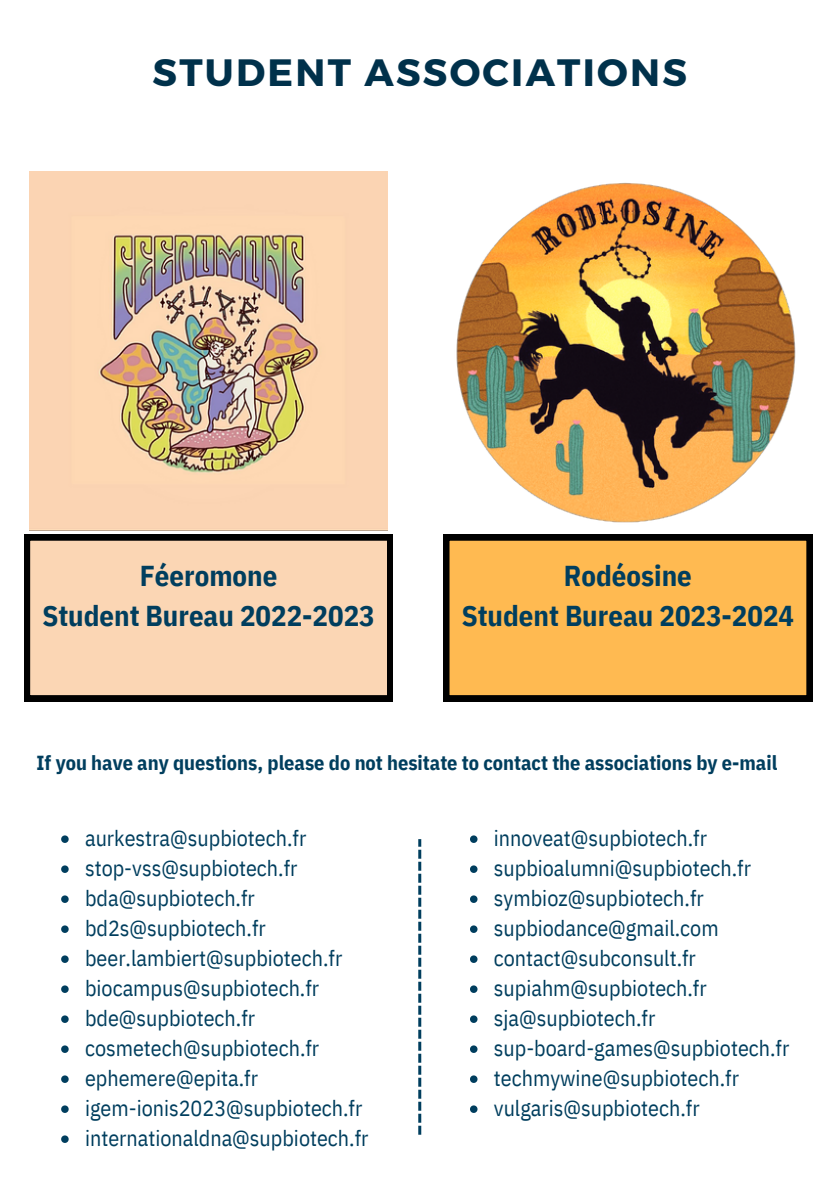
<style>
.page{position:relative;width:839px;height:1191px;background:#fff}
.page>*{position:absolute;margin:0;border:0;box-sizing:border-box;transform-origin:0 0}
.t1{font:700 38px "Montserrat";letter-spacing:.06em;color:#00314b}
.t2{font:700 28.8px "IBM Plex Sans Cond";color:#003e5e}
.t3{font:22px "IBM Plex Sans Cond";color:#003e5e}
.t4{font:700 20.2px "IBM Plex Sans Cond";color:#003e5e}
</style>
<div class="page">
<svg style="left:443px;top:535px;width:369px;height:166px;background:#e5a748"></svg>
<img style="left:456px;top:182px;width:340px;height:341px">
<svg style="left:418px;top:839px;width:3px;height:296px"></svg>
<svg style="left:24px;top:535px;width:368px;height:166px;background:#e2c0a2"></svg>
<img style="left:29px;top:172px;width:359px;height:358px">
<svg style="left:470px;top:835px;width:7px;height:8px"></svg>
<svg style="left:470px;top:865px;width:7px;height:8px"></svg>
<svg style="left:470px;top:895px;width:7px;height:8px"></svg>
<svg style="left:470px;top:925px;width:7px;height:8px"></svg>
<svg style="left:470px;top:955px;width:7px;height:8px"></svg>
<svg style="left:470px;top:985px;width:7px;height:8px"></svg>
<svg style="left:470px;top:1015px;width:7px;height:8px"></svg>
<svg style="left:470px;top:1045px;width:7px;height:8px"></svg>
<svg style="left:470px;top:1075px;width:7px;height:8px"></svg>
<svg style="left:470px;top:1105px;width:7px;height:8px"></svg>
<svg style="left:61px;top:835px;width:8px;height:8px"></svg>
<svg style="left:61px;top:865px;width:8px;height:8px"></svg>
<svg style="left:61px;top:895px;width:8px;height:8px"></svg>
<svg style="left:61px;top:925px;width:8px;height:8px"></svg>
<svg style="left:61px;top:955px;width:8px;height:8px"></svg>
<svg style="left:61px;top:985px;width:8px;height:8px"></svg>
<svg style="left:61px;top:1015px;width:8px;height:8px"></svg>
<svg style="left:61px;top:1045px;width:8px;height:8px"></svg>
<svg style="left:61px;top:1075px;width:8px;height:8px"></svg>
<svg style="left:61px;top:1105px;width:8px;height:8px"></svg>
<svg style="left:61px;top:1135px;width:8px;height:8px"></svg>
<p class="t1" style="left:152px;top:48px;width:536px">STUDENT ASSOCIATIONS</p>
<p class="t2" style="left:140px;top:557px;width:139px">Féeromone</p>
<p class="t2" style="left:42px;top:596px;width:334px">Student Bureau 2022-2023</p>
<p class="t2" style="left:564px;top:557px;width:129px">Rodéosine</p>
<p class="t2" style="left:461px;top:596px;width:334px">Student Bureau 2023-2024</p>
<p class="t4" style="left:36px;top:749px;width:742px">If you have any questions, please do not hesitate to contact the associations by e-mail</p>
<p class="t3" style="left:85px;top:823px;width:223px">aurkestra@supbiotech.fr</p>
<p class="t3" style="left:85px;top:853px;width:214px">stop-vss@supbiotech.fr</p>
<p class="t3" style="left:85px;top:883px;width:171px">bda@supbiotech.fr</p>
<p class="t3" style="left:85px;top:913px;width:182px">bd2s@supbiotech.fr</p>
<p class="t3" style="left:85px;top:943px;width:259px">beer.lambiert@supbiotech.fr</p>
<p class="t3" style="left:85px;top:973px;width:236px">biocampus@supbiotech.fr</p>
<p class="t3" style="left:85px;top:1003px;width:171px">bde@supbiotech.fr</p>
<p class="t3" style="left:85px;top:1033px;width:236px">cosmetech@supbiotech.fr</p>
<p class="t3" style="left:85px;top:1063px;width:174px">ephemere@epita.fr</p>
<p class="t3" style="left:85px;top:1093px;width:279px">igem-ionis2023@supbiotech.fr</p>
<p class="t3" style="left:85px;top:1123px;width:285px">internationaldna@supbiotech.fr</p>
<p class="t3" style="left:494px;top:823px;width:214px">innoveat@supbiotech.fr</p>
<p class="t3" style="left:494px;top:853px;width:259px">supbioalumni@supbiotech.fr</p>
<p class="t3" style="left:494px;top:883px;width:211px">symbioz@supbiotech.fr</p>
<p class="t3" style="left:494px;top:913px;width:226px">supbiodance@gmail.com</p>
<p class="t3" style="left:494px;top:943px;width:203px">contact@subconsult.fr</p>
<p class="t3" style="left:494px;top:973px;width:214px">supiahm@supbiotech.fr</p>
<p class="t3" style="left:494px;top:1003px;width:163px">sja@supbiotech.fr</p>
<p class="t3" style="left:494px;top:1033px;width:297px">sup-board-games@supbiotech.fr</p>
<p class="t3" style="left:494px;top:1063px;width:246px">techmywine@supbiotech.fr</p>
<p class="t3" style="left:494px;top:1093px;width:207px">vulgaris@supbiotech.fr</p>
</div>
